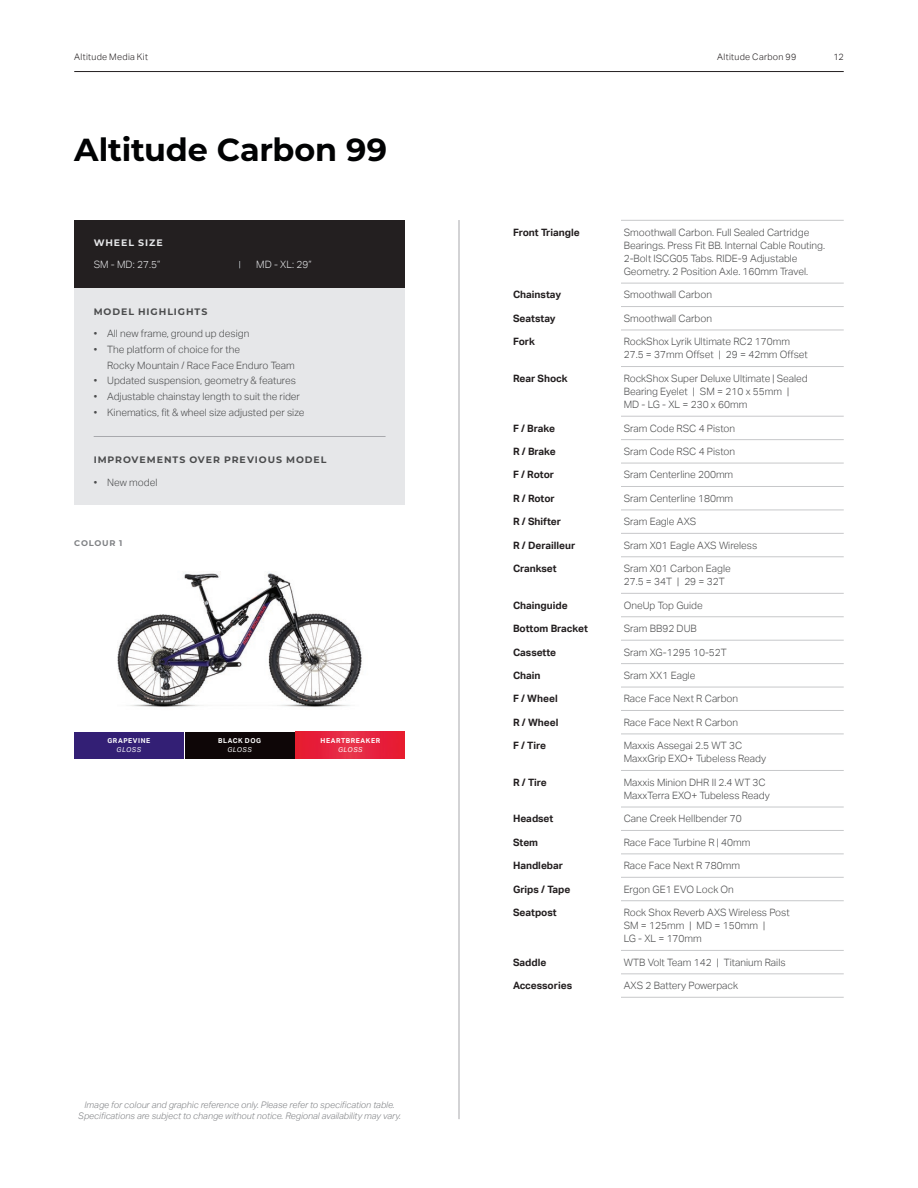
<style>
.page{position:relative;width:918px;height:1188px;background:#fff}
.page>*{position:absolute;margin:0;border:0;box-sizing:border-box;transform-origin:0 0}
.F_-_Model_Name{font:700 31.8px "Montserrat";letter-spacing:-.01em;color:#010203}
.F_-_Model_Spec_Base{font:300 10.2px/13.2px "Aktiv Grotesk";color:#4b4c4d}
.F_-_Model_Spec_Base-2{font:700 10.2px "Aktiv Grotesk";color:#231f20}
.t1{font:300 10.2px "Aktiv Grotesk";color:#e6e7e9}
.t2{font:700 9.3px "Montserrat";letter-spacing:.1em;color:#4b4c4d}
.t3{font:700 9.3px "Montserrat";letter-spacing:.105em;color:#e6e7e9}
.t4{font:italic 300 9px/11.2px "Aktiv Grotesk";color:#808285;text-align:center}
.t5{font:300 9px "Aktiv Grotesk";letter-spacing:.035em;color:#231f20}
.F_-_Colour_Name_Smal{font:700 8.25px "Montserrat";letter-spacing:.1em;color:#808285}
.t6{font:700 6.75px "Aktiv Grotesk";letter-spacing:.085em;color:#fff}
.t7{font:italic 6.75px "Aktiv Grotesk";letter-spacing:.08em;color:#fff}
</style>
<div class="page">
<hr style="left:74px;top:71px;width:770px;height:1px;background:#231f20">
<hr style="left:459px;top:220px;width:1px;height:899px;background:#a8a9ad">
<div style="left:74px;top:220px;width:331px;height:68px;background:#231f20"></div>
<div style="left:74px;top:288px;width:331px;height:217px;background:#e6e7e9"></div>
<hr style="left:94px;top:436px;width:292px;height:1px;background:#a8a9ad">
<hr style="left:621px;top:220px;width:223px;height:1px;background:#c7c8ca">
<hr style="left:621px;top:283px;width:223px;height:1px;background:#c7c8ca">
<hr style="left:621px;top:306px;width:223px;height:1px;background:#c7c8ca">
<hr style="left:621px;top:330px;width:223px;height:1px;background:#c7c8ca">
<hr style="left:621px;top:366px;width:223px;height:1px;background:#c7c8ca">
<hr style="left:621px;top:416px;width:223px;height:1px;background:#c7c8ca">
<hr style="left:621px;top:439px;width:223px;height:1px;background:#c7c8ca">
<hr style="left:621px;top:463px;width:223px;height:1px;background:#c7c8ca">
<hr style="left:621px;top:486px;width:223px;height:1px;background:#c7c8ca">
<hr style="left:621px;top:510px;width:223px;height:1px;background:#c7c8ca">
<hr style="left:621px;top:533px;width:223px;height:1px;background:#c7c8ca">
<hr style="left:621px;top:557px;width:223px;height:1px;background:#c7c8ca">
<hr style="left:621px;top:593px;width:223px;height:1px;background:#c7c8ca">
<hr style="left:621px;top:617px;width:223px;height:1px;background:#c7c8ca">
<hr style="left:621px;top:640px;width:223px;height:1px;background:#c7c8ca">
<hr style="left:621px;top:663px;width:223px;height:1px;background:#c7c8ca">
<hr style="left:621px;top:687px;width:223px;height:1px;background:#c7c8ca">
<hr style="left:621px;top:710px;width:223px;height:1px;background:#c7c8ca">
<hr style="left:621px;top:734px;width:223px;height:1px;background:#c7c8ca">
<hr style="left:621px;top:770px;width:223px;height:1px;background:#c7c8ca">
<hr style="left:621px;top:807px;width:223px;height:1px;background:#c7c8ca">
<hr style="left:621px;top:830px;width:223px;height:1px;background:#c7c8ca">
<hr style="left:621px;top:854px;width:223px;height:1px;background:#c7c8ca">
<hr style="left:621px;top:877px;width:223px;height:1px;background:#c7c8ca">
<hr style="left:621px;top:900px;width:223px;height:1px;background:#c7c8ca">
<hr style="left:621px;top:950px;width:223px;height:1px;background:#c7c8ca">
<hr style="left:621px;top:974px;width:223px;height:1px;background:#c7c8ca">
<hr style="left:621px;top:997px;width:223px;height:1px;background:#c7c8ca">
<div style="left:74px;top:732px;width:109px;height:27px;background:#331f75"></div>
<div style="left:185px;top:732px;width:109px;height:27px;background:#0e0607"></div>
<img style="left:117px;top:572px;width:288px;height:160px">
<img style="left:296px;top:732px;width:109px;height:27px">
<p class="t5" style="left:717px;top:52px;width:81px">Altitude Carbon 99</p>
<p class="t5" style="left:74px;top:52px;width:75px">Altitude Media Kit</p>
<p class="t5" style="left:834px;top:52px;width:12px">12</p>
<p class="F_-_Model_Name" style="left:74px;top:126px;width:314px">Altitude Carbon 99</p>
<p class="t3" style="left:94px;top:236px;width:71px">WHEEL SIZE</p>
<p class="t1" style="left:94px;top:259px;width:68px">SM - MD: 27.5”</p>
<p class="t1" style="left:256px;top:259px;width:57px">MD - XL: 29”</p>
<p class="t2" style="left:94px;top:305px;width:115px">MODEL HIGHLIGHTS</p>
<p class="F_-_Model_Spec_Base" style="left:94px;top:327px;width:157px">• All new frame, ground up design</p>
<p class="F_-_Model_Spec_Base" style="left:107px;top:342px;width:189px;line-height:15.8px;text-indent:-14px">• The platform of choice for the<br>Rocky Mountain / Race Face Enduro Team</p>
<p class="F_-_Model_Spec_Base" style="left:94px;top:374px;width:204px">• Updated suspension, geometry &amp; features</p>
<p class="F_-_Model_Spec_Base" style="left:94px;top:390px;width:208px">• Adjustable chainstay length to suit the rider</p>
<p class="F_-_Model_Spec_Base" style="left:94px;top:406px;width:212px">• Kinematics, fit &amp; wheel size adjusted per size</p>
<p class="t2" style="left:94px;top:453px;width:234px">IMPROVEMENTS OVER PREVIOUS MODEL</p>
<p class="F_-_Model_Spec_Base" style="left:94px;top:476px;width:65px">• New model</p>
<p class="F_-_Colour_Name_Smal" style="left:74px;top:537px;width:50px">COLOUR 1</p>
<p class="t6" style="left:107px;top:737px;width:44px">GRAPEVINE</p>
<p class="t7" style="left:117px;top:745px;width:26px">GLOSS</p>
<p class="t6" style="left:218px;top:737px;width:45px">BLACK DOG</p>
<p class="t7" style="left:227px;top:745px;width:26px">GLOSS</p>
<p class="t6" style="left:321px;top:737px;width:61px">HEARTBREAKER</p>
<p class="t7" style="left:338px;top:745px;width:26px">GLOSS</p>
<p class="t4" style="left:78px;top:1099px;width:324px">Image for colour and graphic reference only. Please refer to specification table.<br>Specifications are subject to change without notice. Regional availability may vary.</p>
<p class="F_-_Model_Spec_Base-2" style="left:513px;top:226px;width:68px">Front Triangle</p>
<p class="F_-_Model_Spec_Base" style="left:624px;top:226px;width:203px">Smoothwall Carbon. Full Sealed Cartridge Bearings. Press Fit BB. Internal Cable Routing.<br>2-Bolt ISCG05 Tabs. RIDE-9 Adjustable Geometry. 2 Position Axle. 160mm Travel.</p>
<p class="F_-_Model_Spec_Base-2" style="left:513px;top:289px;width:50px">Chainstay</p>
<p class="F_-_Model_Spec_Base" style="left:624px;top:288px;width:90px">Smoothwall Carbon</p>
<p class="F_-_Model_Spec_Base-2" style="left:513px;top:312px;width:44px">Seatstay</p>
<p class="F_-_Model_Spec_Base" style="left:624px;top:312px;width:90px">Smoothwall Carbon</p>
<p class="F_-_Model_Spec_Base-2" style="left:513px;top:336px;width:24px">Fork</p>
<p class="F_-_Model_Spec_Base" style="left:624px;top:335px;width:186px">RockShox Lyrik Ultimate RC2 170mm<br>27.5 = 37mm Offset | 29 = 42mm Offset</p>
<p class="F_-_Model_Spec_Base-2" style="left:513px;top:372px;width:56px">Rear Shock</p>
<p class="F_-_Model_Spec_Base" style="left:624px;top:372px;width:186px">RockShox Super Deluxe Ultimate | Sealed<br>Bearing Eyelet | SM = 210 x 55mm |<br>MD - LG - XL = 230 x 60mm</p>
<p class="F_-_Model_Spec_Base-2" style="left:513px;top:422px;width:43px">F / Brake</p>
<p class="F_-_Model_Spec_Base" style="left:624px;top:421px;width:113px">Sram Code RSC 4 Piston</p>
<p class="F_-_Model_Spec_Base-2" style="left:513px;top:445px;width:44px">R / Brake</p>
<p class="F_-_Model_Spec_Base" style="left:624px;top:445px;width:113px">Sram Code RSC 4 Piston</p>
<p class="F_-_Model_Spec_Base-2" style="left:513px;top:469px;width:43px">F / Rotor</p>
<p class="F_-_Model_Spec_Base" style="left:624px;top:468px;width:111px">Sram Centerline 200mm</p>
<p class="F_-_Model_Spec_Base-2" style="left:513px;top:492px;width:43px">R / Rotor</p>
<p class="F_-_Model_Spec_Base" style="left:624px;top:492px;width:111px">Sram Centerline 180mm</p>
<p class="F_-_Model_Spec_Base-2" style="left:513px;top:516px;width:50px">R / Shifter</p>
<p class="F_-_Model_Spec_Base" style="left:624px;top:515px;width:74px">Sram Eagle AXS</p>
<p class="F_-_Model_Spec_Base-2" style="left:513px;top:539px;width:64px">R / Derailleur</p>
<p class="F_-_Model_Spec_Base" style="left:624px;top:539px;width:135px">Sram X01 Eagle AXS Wireless</p>
<p class="F_-_Model_Spec_Base-2" style="left:513px;top:563px;width:45px">Crankset</p>
<p class="F_-_Model_Spec_Base" style="left:624px;top:562px;width:109px">Sram X01 Carbon Eagle<br>27.5 = 34T | 29 = 32T</p>
<p class="F_-_Model_Spec_Base-2" style="left:513px;top:599px;width:56px">Chainguide</p>
<p class="F_-_Model_Spec_Base" style="left:624px;top:599px;width:81px">OneUp Top Guide</p>
<p class="F_-_Model_Spec_Base-2" style="left:513px;top:623px;width:76px">Bottom Bracket</p>
<p class="F_-_Model_Spec_Base" style="left:624px;top:622px;width:75px">Sram BB92 DUB</p>
<p class="F_-_Model_Spec_Base-2" style="left:513px;top:646px;width:45px">Cassette</p>
<p class="F_-_Model_Spec_Base" style="left:624px;top:645px;width:105px">Sram XG-1295 10-52T</p>
<p class="F_-_Model_Spec_Base-2" style="left:513px;top:669px;width:29px">Chain</p>
<p class="F_-_Model_Spec_Base" style="left:624px;top:669px;width:73px">Sram XX1 Eagle</p>
<p class="F_-_Model_Spec_Base-2" style="left:513px;top:693px;width:46px">F / Wheel</p>
<p class="F_-_Model_Spec_Base" style="left:624px;top:692px;width:116px">Race Face Next R Carbon</p>
<p class="F_-_Model_Spec_Base-2" style="left:513px;top:716px;width:47px">R / Wheel</p>
<p class="F_-_Model_Spec_Base" style="left:624px;top:716px;width:116px">Race Face Next R Carbon</p>
<p class="F_-_Model_Spec_Base-2" style="left:513px;top:740px;width:35px">F / Tire</p>
<p class="F_-_Model_Spec_Base" style="left:624px;top:739px;width:144px">Maxxis Assegai 2.5 WT 3C<br>MaxxGrip EXO+ Tubeless Ready</p>
<p class="F_-_Model_Spec_Base-2" style="left:513px;top:776px;width:35px">R / Tire</p>
<p class="F_-_Model_Spec_Base" style="left:624px;top:776px;width:148px">Maxxis Minion DHR II 2.4 WT 3C<br>MaxxTerra EXO+ Tubeless Ready</p>
<p class="F_-_Model_Spec_Base-2" style="left:513px;top:813px;width:42px">Headset</p>
<p class="F_-_Model_Spec_Base" style="left:624px;top:812px;width:120px">Cane Creek Hellbender 70</p>
<p class="F_-_Model_Spec_Base-2" style="left:513px;top:836px;width:27px">Stem</p>
<p class="F_-_Model_Spec_Base" style="left:624px;top:836px;width:128px">Race Face Turbine R | 40mm</p>
<p class="F_-_Model_Spec_Base-2" style="left:513px;top:860px;width:52px">Handlebar</p>
<p class="F_-_Model_Spec_Base" style="left:624px;top:859px;width:118px">Race Face Next R 780mm</p>
<p class="F_-_Model_Spec_Base-2" style="left:513px;top:883px;width:59px">Grips / Tape</p>
<p class="F_-_Model_Spec_Base" style="left:624px;top:883px;width:112px">Ergon GE1 EVO Lock On</p>
<p class="F_-_Model_Spec_Base-2" style="left:513px;top:907px;width:45px">Seatpost</p>
<p class="F_-_Model_Spec_Base" style="left:624px;top:906px;width:168px">Rock Shox Reverb AXS Wireless Post<br>SM = 125mm | MD = 150mm |<br>LG - XL = 170mm</p>
<p class="F_-_Model_Spec_Base-2" style="left:513px;top:956px;width:35px">Saddle</p>
<p class="F_-_Model_Spec_Base" style="left:624px;top:956px;width:163px">WTB Volt Team 142 | Titanium Rails</p>
<p class="F_-_Model_Spec_Base-2" style="left:513px;top:980px;width:61px">Accessories</p>
<p class="F_-_Model_Spec_Base" style="left:624px;top:979px;width:116px">AXS 2 Battery Powerpack</p>
</div>
